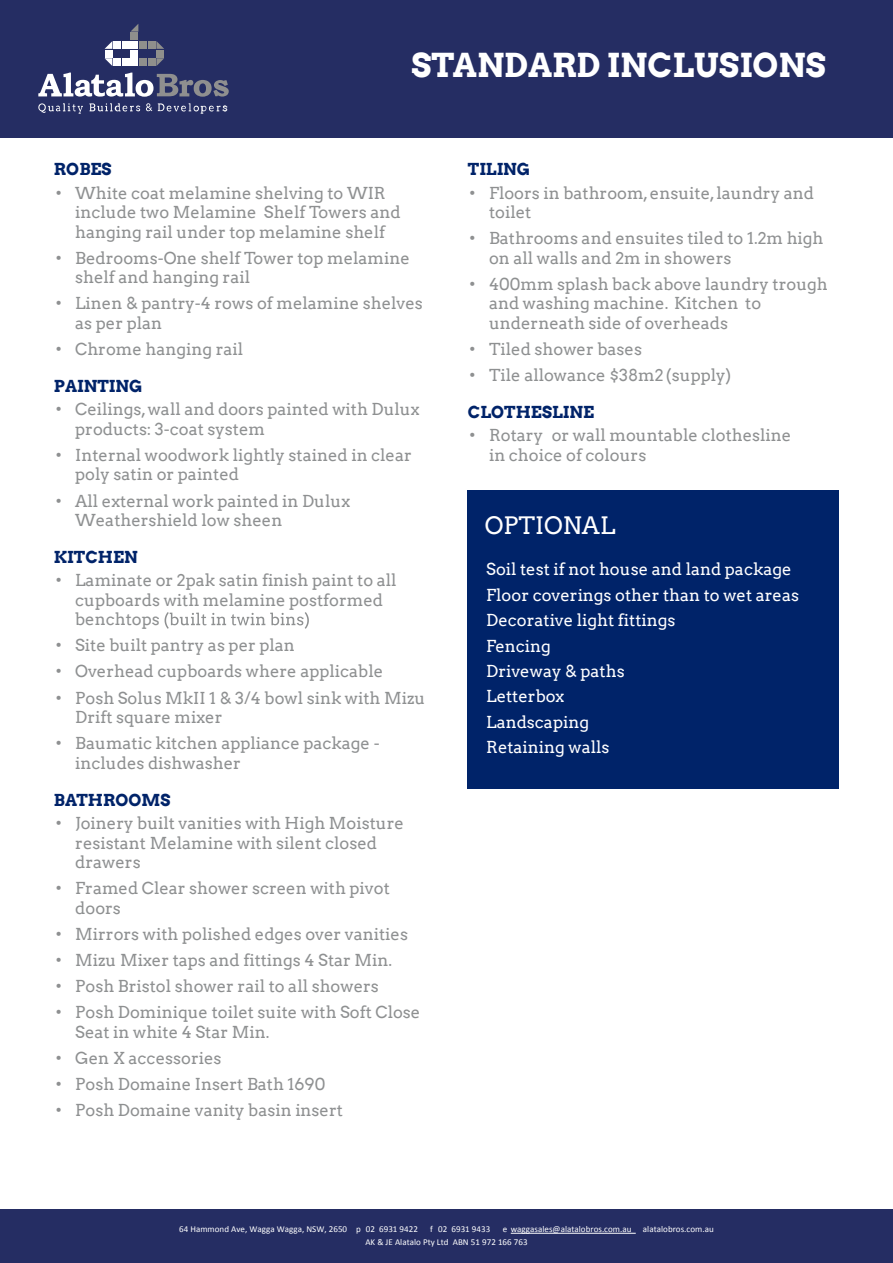
<style>
.page{position:relative;width:893px;height:1263px;background:#fff}
.page>*{position:absolute;margin:0;border:0;box-sizing:border-box;transform-origin:0 0}
.t1{font:700 33px "Arvo";color:#fff}
.t2{font:24px "Arvo";color:#fff}
.t3{font:16.5px/19.5px "Arvo";color:#8e9091}
.t4{font:16.5px/25.3px "Arvo";color:#fff}
.t5{font:700 16.5px "Arvo";color:#002369}
.t6{font:9px "Calibri";letter-spacing:.005em;color:#fff}
</style>
<div class="page">
<div style="left:0;top:0;width:893px;height:138px;background:#252d63"></div>
<svg style="left:105px;top:41px;width:7px;height:8px"></svg>
<div style="left:113px;top:41px;width:8px;height:8px;background:#fff"></div>
<div style="left:122px;top:41px;width:8px;height:8px;background:#fff"></div>
<div style="left:130px;top:41px;width:8px;height:8px;background:#fff"></div>
<div style="left:130px;top:32px;width:8px;height:8px;background:#8f8f8c"></div>
<svg style="left:130px;top:24px;width:8px;height:8px"></svg>
<div style="left:139px;top:41px;width:8px;height:8px;background:#8f8f8c"></div>
<div style="left:148px;top:41px;width:8px;height:8px;background:#8f8f8c"></div>
<svg style="left:156px;top:41px;width:8px;height:8px"></svg>
<div style="left:105px;top:50px;width:7px;height:7px;background:#fff"></div>
<div style="left:130px;top:50px;width:8px;height:7px;background:#fff"></div>
<div style="left:156px;top:50px;width:8px;height:7px;background:#8f8f8c"></div>
<svg style="left:105px;top:58px;width:7px;height:8px"></svg>
<div style="left:113px;top:58px;width:8px;height:8px;background:#fff"></div>
<div style="left:122px;top:58px;width:8px;height:8px;background:#fff"></div>
<div style="left:130px;top:58px;width:8px;height:8px;background:#fff"></div>
<div style="left:139px;top:58px;width:8px;height:8px;background:#8f8f8c"></div>
<div style="left:148px;top:58px;width:8px;height:8px;background:#8f8f8c"></div>
<svg style="left:156px;top:58px;width:8px;height:8px"></svg>
<svg style="left:38px;top:73px;width:191px;height:24px"></svg>
<svg style="left:38px;top:103px;width:45px;height:11px"></svg>
<svg style="left:89px;top:103px;width:51px;height:8px"></svg>
<svg style="left:146px;top:103px;width:6px;height:8px"></svg>
<svg style="left:158px;top:103px;width:69px;height:11px"></svg>
<div style="left:0;top:1209px;width:893px;height:54px;background:#252d63"></div>
<hr style="left:511px;top:1233px;width:125px;height:1px;background:#fff">
<div style="left:468px;top:490px;width:371px;height:298px;background:#002369"></div>
<svg style="left:165px;top:612px;width:144px;height:17px"></svg>
<h1 class="t1" style="left:411px;top:45px;width:416px">STANDARD INCLUSIONS</h1>
<p class="t5" style="left:54px;top:159px;width:59px">ROBES</p>
<p class="t3" style="left:75px;top:183px;width:327px;text-indent:-20px">• White coat melamine shelving to WIR include two Melamine Shelf Towers and hanging rail under top melamine shelf</p>
<p class="t3" style="left:75px;top:248px;width:336px;text-indent:-20px">• Bedrooms-One shelf Tower top melamine shelf and hanging rail</p>
<p class="t3" style="left:75px;top:294px;width:349px;text-indent:-20px">• Linen &amp; pantry-4 rows of melamine shelves as per plan</p>
<p class="t3" style="left:55px;top:339px;width:189px">• Chrome hanging rail</p>
<p class="t5" style="left:54px;top:376px;width:90px">PAINTING</p>
<p class="t3" style="left:75px;top:400px;width:346px;text-indent:-20px">• Ceilings, wall and doors painted with Dulux products: 3-coat system</p>
<p class="t3" style="left:75px;top:445px;width:338px;text-indent:-20px">• Internal woodwork lightly stained in clear poly satin or painted</p>
<p class="t3" style="left:75px;top:491px;width:276px;text-indent:-20px">• All external work painted in Dulux<br>Weathershield low sheen</p>
<p class="t5" style="left:54px;top:547px;width:85px">KITCHEN</p>
<p class="t3" style="left:75px;top:571px;width:323px;text-indent:-20px">• Laminate or 2pak satin finish paint to all cupboards with melamine postformed benchtops</p>
<p class="t3" style="left:55px;top:636px;width:241px">• Site built pantry as per plan</p>
<p class="t3" style="left:55px;top:662px;width:329px">• Overhead cupboards where applicable</p>
<p class="t3" style="left:75px;top:688px;width:352px;text-indent:-20px">• Posh Solus MkII 1 &amp; 3/4 bowl sink with Mizu<br>Drift square mixer</p>
<p class="t3" style="left:75px;top:734px;width:306px;text-indent:-20px">• Baumatic kitchen appliance package - includes dishwasher</p>
<p class="t5" style="left:54px;top:790px;width:118px">BATHROOMS</p>
<p class="t3" style="left:75px;top:813px;width:330px;text-indent:-20px">• Joinery built vanities with High Moisture resistant Melamine with silent closed drawers</p>
<p class="t3" style="left:75px;top:879px;width:316px;text-indent:-20px">• Framed Clear shower screen with pivot doors</p>
<p class="t3" style="left:55px;top:924px;width:354px">• Mirrors with polished edges over vanities</p>
<p class="t3" style="left:55px;top:950px;width:338px">• Mizu Mixer taps and fittings 4 Star Min.</p>
<p class="t3" style="left:55px;top:976px;width:325px">• Posh Bristol shower rail to all showers</p>
<p class="t3" style="left:75px;top:1003px;width:347px;text-indent:-20px">• Posh Dominique toilet suite with Soft Close<br>Seat in white 4 Star Min.</p>
<p class="t3" style="left:55px;top:1045px;width:168px;line-height:26.1px">• Gen X accessories •</p>
<p class="t3" style="left:55px;top:1100px;width:289px">• Posh Domaine vanity basin insert</p>
<p class="t3" style="left:75px;top:1074px;width:252px">Posh Domaine Insert Bath 1690</p>
<p class="t5" style="left:468px;top:159px;width:64px">TILING</p>
<p class="t3" style="left:489px;top:183px;width:326px;text-indent:-20px">• Floors in bathroom, ensuite, laundry and toilet</p>
<p class="t3" style="left:489px;top:229px;width:336px;text-indent:-20px">• Bathrooms and ensuites tiled to 1.2m high on all walls and 2m in showers</p>
<p class="t3" style="left:489px;top:274px;width:340px;text-indent:-20px">• 400mm splash back above laundry trough and washing machine. Kitchen to underneath side of overheads</p>
<p class="t3" style="left:469px;top:339px;width:174px">• Tiled shower bases</p>
<p class="t3" style="left:469px;top:365px;width:264px">• Tile allowance $38m2 (supply)</p>
<p class="t5" style="left:468px;top:402px;width:128px">CLOTHESLINE</p>
<p class="t3" style="left:489px;top:426px;width:304px;text-indent:-20px">• Rotary or wall mountable clothesline in choice of colours</p>
<h2 class="t2" style="left:485px;top:510px;width:132px">OPTIONAL</h2>
<p class="t4" style="left:486px;top:557px;width:314px">Soil test if not house and land package<br>Floor coverings other than to wet areas<br>Decorative light fittings<br>Fencing<br>Driveway &amp; paths<br>Letterbox<br>Landscaping<br>Retaining walls</p>
<p class="t6" style="left:179px;top:1224px;width:240px">64 Hammond Ave, Wagga Wagga, NSW, 2650 p 02 6931 9422</p>
<p class="t6" style="left:430px;top:1224px;width:62px">f 02 6931 9433</p>
<p class="t6" style="left:503px;top:1224px;width:130px">e waggasales@alatalobros.com.au</p>
<p class="t6" style="left:643px;top:1224px;width:72px">alatalobros.com.au</p>
<p class="t6" style="left:365px;top:1236px;width:164px">AK &amp; JE Alatalo Pty Ltd ABN 51 972 166 763</p>
</div>
